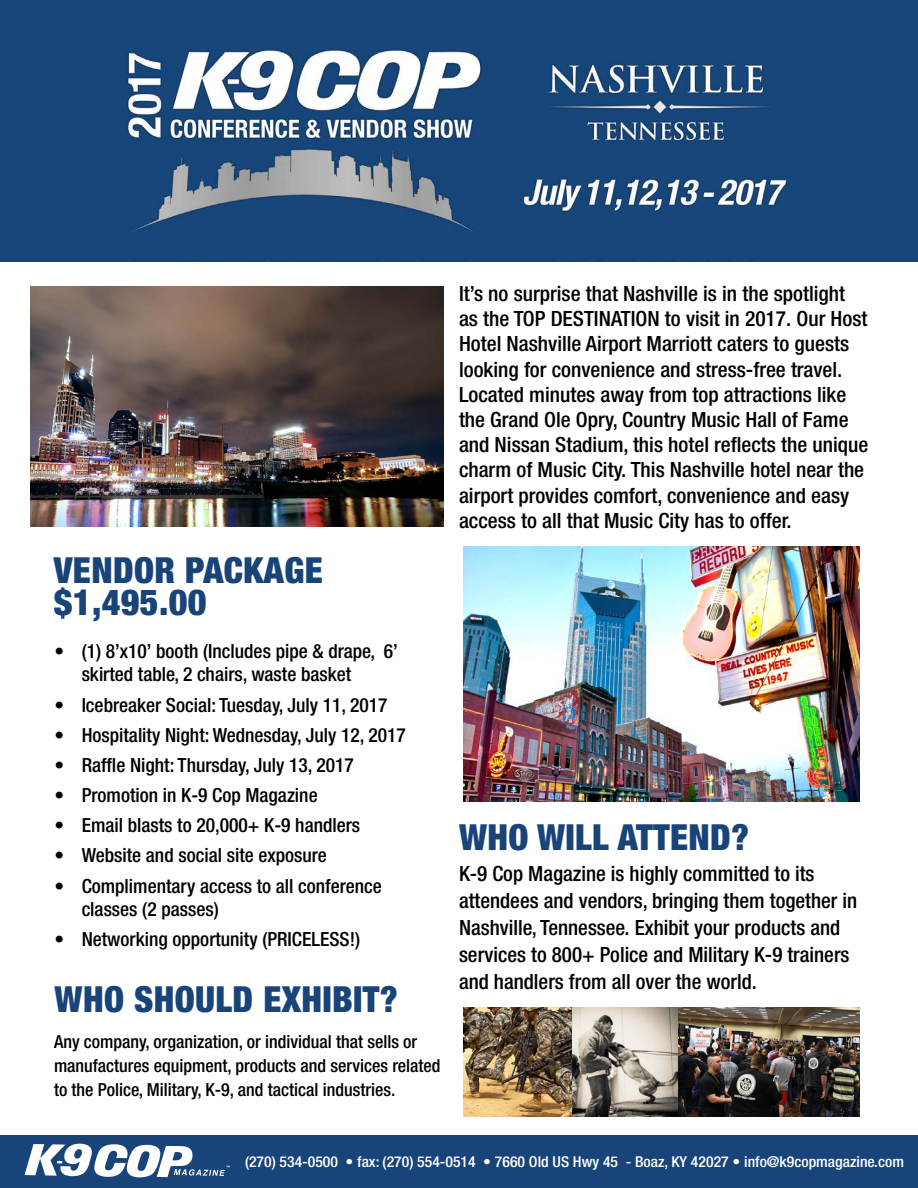
<style>
.page{position:relative;width:918px;height:1188px;background:#fff}
.page>*{position:absolute;margin:0;border:0;box-sizing:border-box;transform-origin:0 0}
.t1{font:900 condensed 36px/31.5px "Helvetica Neue LT Std";letter-spacing:.01em;color:#18447a}
.t2{font:500 condensed 21px/25.2px "Helvetica Neue LT Std";color:#000}
.t3{font:500 condensed 19.5px/23.4px "Helvetica Neue LT Std";color:#000}
.t4{font:500 condensed 18px/24px "Helvetica Neue LT Std";color:#000}
.t5{font:500 condensed 15px "Helvetica Neue LT Std";color:#fff;scale:1.05 1}
</style>
<div class="page">
<img style="left:31px;top:286px;width:412px;height:241px">
<img style="left:678px;top:1008px;width:182px;height:109px">
<img style="left:463px;top:1007px;width:215px;height:110px">
<div style="left:0;top:0;width:918px;height:261px;background:#17467a"></div>
<img style="left:124px;top:49px;width:664px;height:183px">
<div style="left:0;top:1135px;width:918px;height:53px;background:#18447a"></div>
<svg style="left:25px;top:1143px;width:205px;height:34px"></svg>
<img style="left:463px;top:546px;width:397px;height:256px">
<h1 class="t1" style="left:54px;top:554px;width:270px">VENDOR PACKAGE $1,495.00</h1>
<p class="t3" style="left:82px;top:639px;width:318px;text-indent:-27px">• (1) 8’x10’ booth (Includes pipe &amp; drape, 6’ skirted table, 2 chairs, waste basket</p>
<p class="t3" style="left:55px;top:693px;width:335px">• Icebreaker Social: Tuesday, July 11, 2017</p>
<p class="t3" style="left:55px;top:723px;width:353px">• Hospitality Night: Wednesday, July 12, 2017</p>
<p class="t3" style="left:55px;top:753px;width:301px">• Raffle Night: Thursday, July 13, 2017</p>
<p class="t3" style="left:55px;top:783px;width:265px">• Promotion in K-9 Cop Magazine</p>
<p class="t3" style="left:55px;top:813px;width:307px">• Email blasts to 20,000+ K-9 handlers</p>
<p class="t3" style="left:55px;top:843px;width:274px">• Website and social site exposure</p>
<p class="t3" style="left:82px;top:874px;width:302px;text-indent:-27px">• Complimentary access to all conference classes (2 passes)</p>
<p class="t3" style="left:55px;top:927px;width:307px">• Networking opportunity (PRICELESS!)</p>
<h1 class="t1" style="left:55px;top:983px;width:345px">WHO SHOULD EXHIBIT?</h1>
<p class="t4" style="left:54px;top:1029px;width:388px">Any company, organization, or individual that sells or manufactures equipment, products and services related to the Police, Military, K-9, and tactical industries.</p>
<p class="t2" style="left:459px;top:281px;width:411px">It’s no surprise that Nashville is in the spotlight as the TOP DESTINATION to visit in 2017. Our Host Hotel Nashville Airport Marriott caters to guests looking for convenience and stress-free travel.<br>Located minutes away from top attractions like the Grand Ole Opry, Country Music Hall of Fame and Nissan Stadium, this hotel reflects the unique charm of Music City. This Nashville hotel near the airport provides comfort, convenience and easy access to all that Music City has to offer.</p>
<h1 class="t1" style="left:459px;top:821px;width:292px">WHO WILL ATTEND?</h1>
<p class="t2" style="left:459px;top:860px;width:400px;line-height:27px">K-9 Cop Magazine is highly committed to its attendees and vendors, bringing them together in Nashville, Tennessee. Exhibit your products and services to 800+ Police and Military K-9 trainers and handlers from all over the world.</p>
<p class="t5" style="left:245px;top:1153px;width:629px">(270) 534-0500 • fax: (270) 554-0514 • 7660 Old US Hwy 45 - Boaz, KY 42027 • info@k9copmagazine.com</p>
</div>
